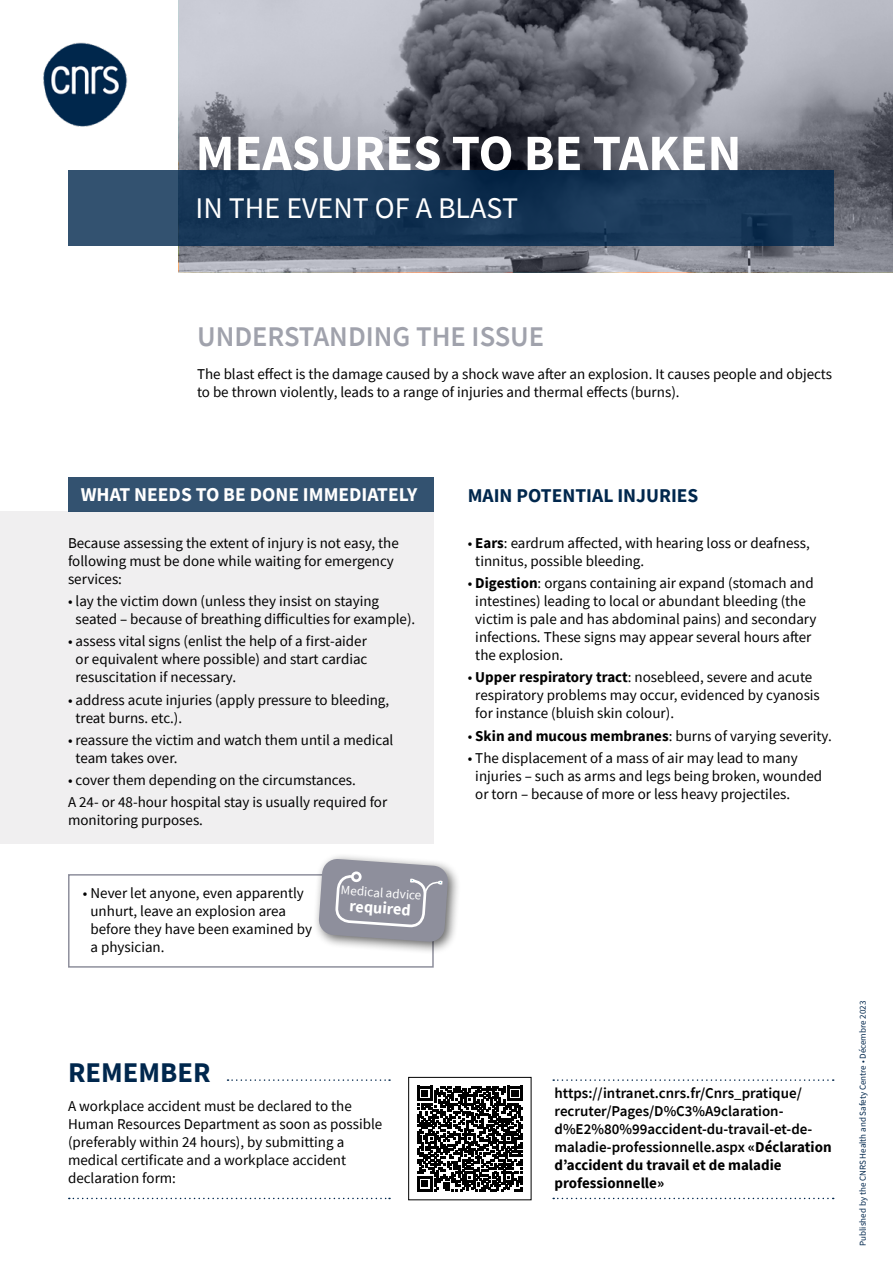
<style>
.page{position:relative;width:893px;height:1263px;background:#fff}
.page>*{position:absolute;margin:0;border:0;box-sizing:border-box;transform-origin:0 0}
.t1{font:700 51px "Source Sans Pro";color:#fff}
.t2{font:30px "Source Sans Pro";color:#fff}
.t3{font:600 28.5px "Source Sans Pro";color:#a0a2ac}
.t4{font:700 28.5px "Source Sans Pro";color:#00274d}
.t5{font:700 19.5px "Source Sans Pro";color:#fff}
.t6{font:700 19.5px "Source Sans Pro";color:#00274d}
.t7{font:700 16.2px "Source Sans Pro";color:#fff}
.t8{font:15px/18px "Source Sans Pro";color:#000}
.t9{font:600 15px/18px "Source Sans Pro";color:#000}
.t10{font:13.2px "Source Sans Pro";color:#fff}
.t11{font:9px "Source Sans Pro";color:#00274d}
.s1{font-weight:700}
</style>
<div class="page">
<div style="left:0;top:511px;width:434px;height:332px;background:#f0eff0"></div>
<img style="left:43px;top:43px;width:85px;height:83px">
<svg style="left:179px;top:0;width:714px;height:272px;background:#83858f"></svg>
<svg style="left:68px;top:170px;width:765px;height:76px;background:#1a3959"></svg>
<div style="left:68px;top:874px;width:366px;height:94px;border:2px solid #8e8f9c"></div>
<div style="left:313px;top:853px;width:148px;height:102px;background:#000;opacity:.6"></div>
<svg style="left:318px;top:858px;width:130px;height:110px"></svg>
<div style="left:351px;top:871px;width:11px;height:11px;border:3px solid #fff;border-radius:50%"></div>
<div style="left:68px;top:478px;width:366px;height:34px;background:#335270"></div>
<svg style="left:228px;top:1079px;width:162px;height:2px"></svg>
<svg style="left:69px;top:1198px;width:321px;height:1px"></svg>
<svg style="left:553px;top:1079px;width:281px;height:2px"></svg>
<svg style="left:553px;top:1198px;width:281px;height:1px"></svg>
<svg style="left:417px;top:1086px;width:105px;height:105px"></svg>
<div style="left:408px;top:1077px;width:123px;height:123px;border:1px solid #000"></div>
<h1 class="t1" style="left:196px;top:119px;width:547px">MEASURES TO BE TAKEN</h1>
<h2 class="t2" style="left:196px;top:189px;width:324px">IN THE EVENT OF A BLAST</h2>
<h3 class="t3" style="left:197px;top:318px;width:349px">UNDERSTANDING THE ISSUE</h3>
<p class="t8" style="left:197px;top:365px;width:636px">The blast effect is the damage caused by a shock wave after an explosion. It causes people and objects to be thrown violently, leads to a range of injuries and thermal effects (burns).</p>
<h3 class="t5" style="left:81px;top:481px;width:338px">WHAT NEEDS TO BE DONE IMMEDIATELY</h3>
<p class="t8" style="left:68px;top:534px;width:332px">Because assessing the extent of injury is not easy, the following must be done while waiting for emergency services:</p>
<p class="t8" style="left:76px;top:592px;width:341px;text-indent:-8px">• lay the victim down (unless they insist on staying seated – because of breathing difficulties for example).</p>
<p class="t8" style="left:76px;top:632px;width:293px;text-align:justify;text-indent:-8px">• assess vital signs (enlist the help of a first-aider or equivalent where possible) and start cardiac resuscitation if necessary.</p>
<p class="t8" style="left:76px;top:690px;width:315px;text-indent:-8px">• address acute injuries (apply pressure to bleeding, treat burns. etc.).</p>
<p class="t8" style="left:76px;top:731px;width:319px;text-indent:-8px">• reassure the victim and watch them until a medical team takes over.</p>
<p class="t8" style="left:68px;top:769px;width:321px;line-height:22.2px">• cover them depending on the circumstances.<br>A 24- or 48-hour hospital stay is usually required for</p>
<p class="t8" style="left:68px;top:811px;width:136px">monitoring purposes.</p>
<p class="t8" style="left:90px;top:884px;width:223px;text-indent:-8px">• Never let anyone, even apparently unhurt, leave an explosion area before they have been examined by a physician.</p>
<p class="t10" style="left:341px;top:881px;width:82px;rotate:4deg">Medical advice</p>
<p class="t7" style="left:350px;top:895px;width:63px;rotate:4deg">required</p>
<h3 class="t4" style="left:68px;top:1053px;width:144px">REMEMBER</h3>
<p class="t8" style="left:68px;top:1096px;width:316px">A workplace accident must be declared to the Human Resources Department as soon as possible (preferably within 24 hours), by submitting a medical certificate and a workplace accident declaration form:</p>
<h3 class="t6" style="left:468px;top:482px;width:232px">MAIN POTENTIAL INJURIES</h3>
<p class="t8" style="left:475px;top:534px;width:336px;text-indent:-8px">• <span class="s1">Ears</span>: eardrum affected, with hearing loss or deafness, tinnitus, possible bleeding.</p>
<p class="t8" style="left:475px;top:574px;width:343px;text-indent:-8px">• <span class="s1">Digestion</span>: organs containing air expand (stomach and intestines) leading to local or abundant bleeding (the victim is pale and has abdominal pains) and secondary infections. These signs may appear several hours after the explosion.</p>
<p class="t8" style="left:475px;top:668px;width:346px;text-indent:-8px">• <span class="s1">Upper respiratory tract</span>: nosebleed, severe and acute respiratory problems may occur, evidenced by cyanosis for instance (bluish skin colour).</p>
<p class="t8" style="left:468px;top:726px;width:365px">• <span class="s1">Skin and mucous membranes</span>: burns of varying severity.</p>
<p class="t8" style="left:475px;top:749px;width:348px;text-indent:-8px">• The displacement of a mass of air may lead to many injuries – such as arms and legs being broken, wounded or torn – because of more or less heavy projectiles.</p>
<p class="t9" style="left:555px;top:1083px;width:279px">https://intranet.cnrs.fr/Cnrs_pratique/ recruter/Pages/D%C3%A9claration&shy;d%E2%80%99accident-du-travail-et-de&shy;maladie-professionnelle.aspx <span class="s1">«Déclaration d’accident du travail et de maladie professionnelle»</span></p>
<p class="t11" style="left:857px;top:1246px;width:246px;rotate:-90deg">Published by the CNRS Health and Safety Centre • Décembre 2023</p>
</div>
